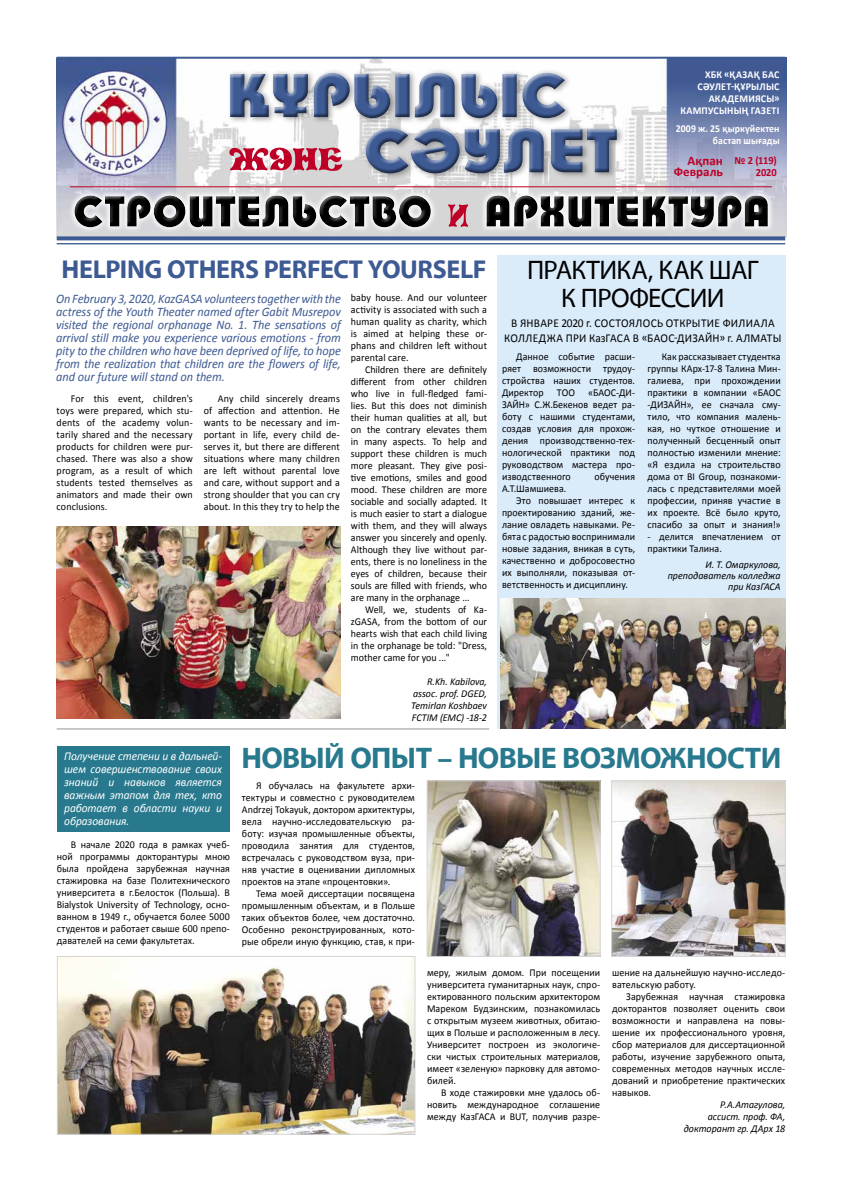
<style>
.page{position:relative;width:842px;height:1191px;background:#fff}
.page>*{position:absolute;margin:0;border:0;box-sizing:border-box;transform-origin:0 0}
.t1{font:700 30px "Myriad Pro Uni KZ";letter-spacing:-.025em;color:#28798e}
.t2{font:27px/28px "Myriad Pro Uni KZ";letter-spacing:-.03em;color:#000;text-align:center}
.t3{font:700 26px "Myriad Pro Uni KZ";letter-spacing:-.015em;color:#3e5a93}
.t4{font:italic 13px/13px "Calibri";letter-spacing:-.005em;color:#3e5a93;text-align:justify;scale:.95 1}
.t5{font:700 13px/11px "Calibri";color:#be0027;text-align:right}
.t6{font:italic 12px/13px "Calibri";letter-spacing:-.005em;color:#fff;text-align:justify;scale:.95 1}
.t7{font:12px/15px "Calibri";letter-spacing:.02em;color:#000;text-align:center;scale:.95 1}
.t8{font:700 11px/12px "Calibri";letter-spacing:-.005em;color:#be0027;text-align:right;scale:.95 1}
.t9{font:10.5px/12px "Calibri";letter-spacing:.005em;color:#000;text-align:justify;scale:.95 1}
.t10{font:italic 10.5px/12px "Calibri";color:#000;text-align:right;scale:.95 1}
.t11{font:700 10.5px/12px "Calibri";letter-spacing:.02em;color:#fff;text-align:right;scale:.95 1}
.t12{font:700 10.5px/12px "Calibri";letter-spacing:.02em;color:#fff;text-align:right;scale:.93 1}
</style>
<div class="page">
<img style="left:57px;top:58px;width:729px;height:178px">
<div style="left:480px;top:189px;width:294px;height:45px;background:#fff;opacity:.87"></div>
<div style="left:485px;top:195px;width:283px;height:34px;background:#000;opacity:.48"></div>
<svg style="left:448px;top:204px;width:20px;height:23px"></svg>
<div style="left:68px;top:189px;width:369px;height:45px;background:#fff;opacity:.87"></div>
<div style="left:74px;top:195px;width:358px;height:34px;background:#000;opacity:.48"></div>
<div style="left:227px;top:69px;width:346px;height:56px;background:#000;opacity:.35"></div>
<div style="left:229px;top:73px;width:337px;height:47px;background:#000;opacity:.48"></div>
<svg style="left:229px;top:148px;width:113px;height:23px"></svg>
<div style="left:363px;top:124px;width:262px;height:56px;background:#000;opacity:.35"></div>
<div style="left:366px;top:128px;width:252px;height:46px;background:#000;opacity:.48"></div>
<hr style="left:70px;top:186px;width:702px;height:1px;background:#be0027">
<svg style="left:57px;top:236px;width:728px;height:4px;fill:#3e5a93"></svg>
<hr style="left:57px;top:243px;width:728px;height:1px;background:#3e5a93">
<hr style="left:57px;top:57px;width:728px;height:2px;background:#3e5a93">
<div style="left:497px;top:255px;width:289px;height:474px;background:#daebfa"></div>
<div style="left:57px;top:746px;width:173px;height:85px;background:#28798e"></div>
<hr style="left:57px;top:728px;width:432px;height:1px;background:#939393">
<img style="left:500px;top:599px;width:285px;height:129px">
<img style="left:429px;top:782px;width:170px;height:173px">
<div style="left:427px;top:780px;width:174px;height:177px;border:1px solid #d6d6d6"></div>
<img style="left:59px;top:958px;width:354px;height:174px">
<div style="left:57px;top:956px;width:358px;height:178px;border:1px solid #d6d6d6"></div>
<img style="left:613px;top:782px;width:171px;height:173px">
<div style="left:611px;top:780px;width:175px;height:177px;border:1px solid #d6d6d6"></div>
<img style="left:56px;top:527px;width:285px;height:191px">
<p class="t11" style="left:680px;top:69px;width:106px">ХБК «ҚАЗАҚ БАС<br>СӘУЛЕТ-ҚҰРЫЛЫС<br>АКАДЕМИЯСЫ»<br>КАМПУСЫНЫҢ ГАЗЕТІ</p>
<p class="t12" style="left:676px;top:122px;width:113px">2009 ж. 25 қыркүйектен бастап шығады</p>
<p class="t5" style="left:674px;top:155px;width:51px">Ақпан<br>Февраль</p>
<p class="t8" style="left:734px;top:155px;width:46px">№ 2 (119)<br>2020</p>
<h3 class="t3" style="left:62px;top:252px;width:426px">HELPING OTHERS PERFECT YOURSELF</h3>
<p class="t4" style="left:56px;top:291px;width:301px">Оn February 3, 2020, KazGASA volunteers together with the actress of the Youth Theater named after Gabit Musrepov visited the regional orphanage No. 1. The sensations of arrival still make you experience various emotions - from pity to the children who have been deprived of life, to hope from the realization that children are the flowers of life, and our future will stand on them.</p>
<p class="t9" style="left:57px;top:392px;width:145px;text-indent:14px">For this event, children's toys were prepared, which stu&shy;dents of the academy volun&shy;tarily shared and the necessary products for children were pur&shy;chased. There was also a show program, as a result of which students tested themselves as animators and made their own conclusions.</p>
<p class="t9" style="left:204px;top:392px;width:145px;text-indent:14px">Any child sincerely dreams of affection and attention. He wants to be necessary and im&shy;portant in life, every child de&shy;serves it, but there are different situations where many children are left without parental love and care, without support and a strong shoulder that you can cry about. In this they try to help the</p>
<p class="t9" style="left:351px;top:291px;width:145px">baby house. And our volunteer activity is associated with such a human quality as charity, which is aimed at helping these or&shy;phans and children left without parental care.</p>
<p class="t9" style="left:351px;top:363px;width:145px;text-indent:14px">Children there are definitely different from other children who live in full-fledged fami&shy;lies. But this does not diminish their human qualities at all, but on the contrary elevates them in many aspects. To help and support these children is much more pleasant. They give posi&shy;tive emotions, smiles and good mood. These children are more sociable and socially adapted. It is much easier to start a dialogue with them, and they will always answer you sincerely and openly.<br>Although they live without par&shy;ents, there is no loneliness in the eyes of children, because their souls are filled with friends, who are many in the orphanage ...</p>
<p class="t9" style="left:351px;top:603px;width:145px;text-indent:14px">Well, we, students of Ka&shy;zGASA, from the bottom of our hearts wish that each child living in the orphanage be told: "Dress, mother came for you ..."</p>
<p class="t10" style="left:411px;top:675px;width:81px;text-align:justify;text-indent:16px">R.Kh. Kabilova, аssoc. prof. DGED, Temirlan Koshbaev FCTIM (EMC) -18-2</p>
<h2 class="t2" style="left:527px;top:255px;width:233px">ПРАКТИКА, КАК ШАГ<br>К ПРОФЕССИИ</h2>
<p class="t7" style="left:504px;top:316px;width:293px">В ЯНВАРЕ 2020 г. СОСТОЯЛОСЬ ОТКРЫТИЕ ФИЛИАЛА<br>КОЛЛЕДЖА ПРИ КазГАСА В «БАОС-ДИЗАЙН» г. АЛМАТЫ</p>
<p class="t9" style="left:502px;top:350px;width:142px;text-indent:14px">Данное событие расши&shy;ряет возможности трудоу&shy;стройства наших студентов.<br>Директор</p>
<p class="t9" style="left:502px;top:386px;width:142px;text-indent:86px">«БАОС-ДИ-ЗАЙН» С.Ж.Бекенов ведет ра&shy;боту с нашими студентами, создав условия для прохож&shy;дения производственно-тех&shy;нологической практики под руководством мастера про&shy;изводственного</p>
<p class="t9" style="left:557px;top:386px;width:20px">ТОО</p>
<p class="t9" style="left:594px;top:470px;width:44px">обучения</p>
<p class="t9" style="left:502px;top:482px;width:69px">А.Т.Шамшиева.</p>
<p class="t9" style="left:516px;top:494px;width:127px">Это повышает интерес к</p>
<p class="t9" style="left:502px;top:506px;width:142px">проектированию зданий, же-</p>
<p class="t9" style="left:502px;top:518px;width:142px">лание овладеть навыками. Ре-</p>
<p class="t9" style="left:502px;top:530px;width:142px">бята с радостью воспринимали</p>
<p class="t9" style="left:502px;top:542px;width:142px">новые задания, вникая в суть,</p>
<p class="t9" style="left:502px;top:554px;width:142px">качественно и добросовестно</p>
<p class="t9" style="left:502px;top:566px;width:142px">их выполняли, показывая от-</p>
<p class="t9" style="left:502px;top:578px;width:134px">ветственность и дисциплину.</p>
<p class="t9" style="left:648px;top:350px;width:142px;text-indent:14px">Как рассказывает студентка группы КАрх-17-8 Талина Мин&shy;галиева, при прохождении практики в компании «БАОС -ДИЗАЙН», ее сначала сму&shy;тило, что компания малень&shy;кая, но чуткое отношение и полученный бесценный опыт полностью изменили мнение: «Я ездила на строительство дома от ВI Group, познакоми&shy;лась с представителями моей профессии, приняв участие в их проекте. Всё было круто, спасибо за опыт и знания!»</p>
<p class="t9" style="left:648px;top:530px;width:142px">- делится впечатлением от практики Талина.</p>
<p class="t10" style="left:668px;top:559px;width:120px;line-height:11px">И. Т. Омаркулова, преподаватель колледжа при КазГАСА</p>
<p class="t6" style="left:64px;top:749px;width:168px">Получение степени и в дальней&shy;шем совершенствование своих знаний и навыков является важным этапом для тех, кто работает в области науки и образования.</p>
<p class="t9" style="left:57px;top:839px;width:184px;text-indent:14px">В начале 2020 года в рамках учеб&shy;ной программы докторантуры мною была пройдена зарубежная научная стажировка на базе Политехнического университета в г.Белосток (Польша). В Bialystok University of Technology, осно&shy;ванном в 1949 г., обучается более 5000 студентов и работает свыше 600 препо&shy;давателей на семи факультетах.</p>
<h1 class="t1" style="left:242px;top:739px;width:541px">НОВЫЙ ОПЫТ – НОВЫЕ ВОЗМОЖНОСТИ</h1>
<p class="t9" style="left:242px;top:779px;width:184px;text-indent:14px">Я обучалась на факультете архи&shy;тектуры и совместно с руководителем Andrzej Tokayuk, доктором архитектуры, вела научно-исследовательскую ра&shy;боту: изучая промышленные объекты, проводила занятия для студентов, встречалась с руководством вуза, при&shy;няв участие в оценивании дипломных проектов на этапе «процентовки».</p>
<p class="t9" style="left:242px;top:887px;width:184px;text-indent:14px">Тема моей диссертации посвящена промышленным объектам, и в Польше таких объектов более, чем достаточно.<br>Особенно реконструированных, кото&shy;рые обрели иную функцию, став, к при-</p>
<p class="t9" style="left:427px;top:967px;width:184px">меру, жилым домом. При посещении университета гуманитарных наук, спро&shy;ектированного польским архитектором Мареком Будзинским, познакомилась с открытым музеем животных, обитаю&shy;щих в Польше и расположенным в лесу.<br>Университет построен из экологиче&shy;ски чистых строительных материалов, имеет «зеленую» парковку для автомо&shy;билей.</p>
<p class="t9" style="left:427px;top:1087px;width:184px;text-indent:14px">В ходе стажировки мне удалось об&shy;новить международное соглашение между КазГАСА и BUT, получив разре-</p>
<p class="t9" style="left:612px;top:967px;width:184px">шение на дальнейшую научно-исследо&shy;вательскую работу.</p>
<p class="t9" style="left:612px;top:991px;width:184px;text-indent:14px">Зарубежная научная стажировка докторантов позволяет оценить свои возможности и направлена на повы&shy;шение их профессионального уровня, сбор материалов для диссертационной работы, изучение зарубежного опыта, современных методов научных иссле&shy;дований и приобретение практических навыков.</p>
<p class="t10" style="left:684px;top:1098px;width:108px">Р.А.Атагулова,<br>ассист. проф. ФА, докторант гр. ДАрх 18</p>
</div>
